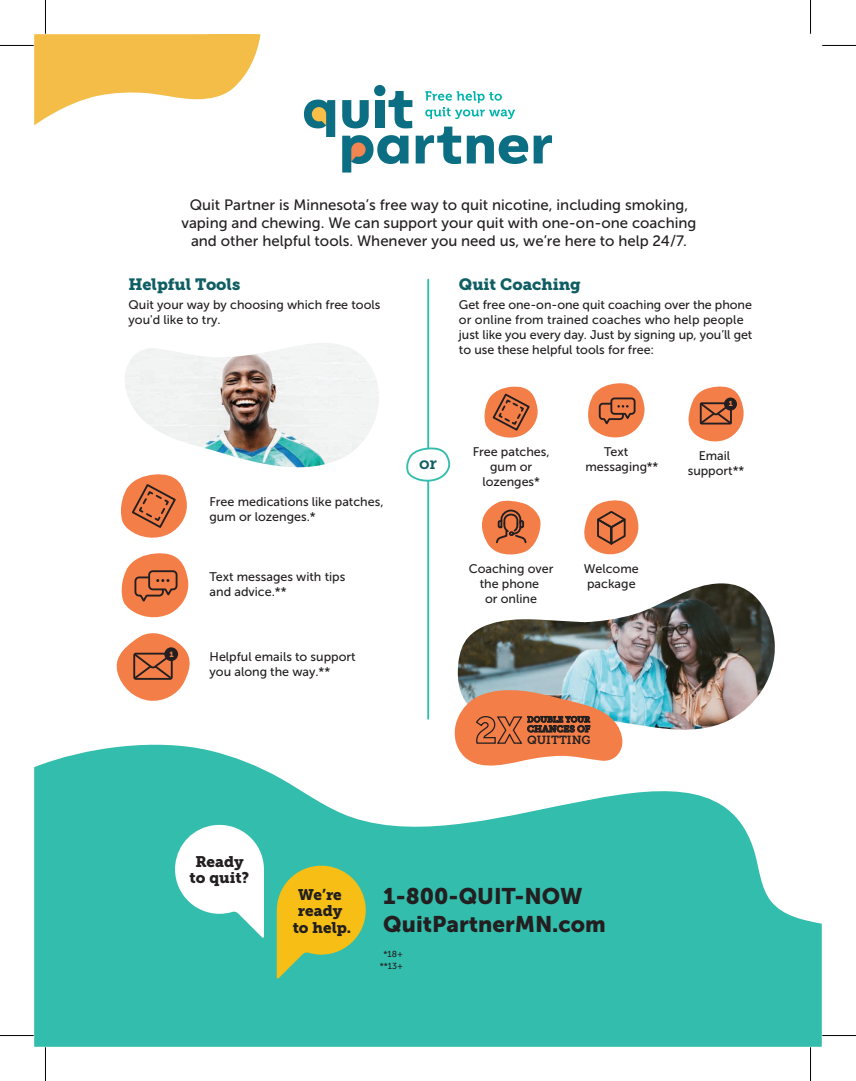
<style>
.page{position:relative;width:856px;height:1081px;background:#fff}
.page>*{position:absolute;margin:0;border:0;box-sizing:border-box;transform-origin:0 0}
.t1{font:22.5px/28px "Museo Sans 900";color:#231f20}
.t2{font:16.75px "Museo Slab 700";color:#0f5e63}
.t3{font:16.25px "Museo Slab 900";color:#0f5e63}
.t4{font:15.25px/16.2px "Museo Slab 900";color:#231f20;text-align:center}
.t5{font:15px/18px "Museo Sans 500";color:#231f20;text-align:center}
.t6{font:12.5px/15px "Museo Sans 500";color:#231f20}
.t7{font:11.75px "Museo Slab 700";color:#231f20}
.t8{font:9.25px "Museo Slab 700";color:#231f20}
.t9{font:8.75px/12.1px "Museo Sans 500";color:#231f20;text-align:center}
.t10{font:8.25px "Museo Slab 700";color:#231f20}
.t11{font:7.62px "Museo Sans 900";color:#f47e47}
.t12{font:7.25px "Museo Sans 900";color:#f47e47}
</style>
<div class="page">
<hr style="left:810px;top:0;width:1px;height:34px;background:#000">
<hr style="left:45px;top:0;width:1px;height:34px;background:#000">
<hr style="left:0;top:1035px;width:34px;height:1px;background:#000">
<hr style="left:0;top:45px;width:34px;height:1px;background:#000">
<hr style="left:822px;top:45px;width:34px;height:1px;background:#000">
<hr style="left:822px;top:1035px;width:34px;height:1px;background:#000">
<hr style="left:45px;top:1047px;width:1px;height:34px;background:#000">
<hr style="left:810px;top:1047px;width:1px;height:34px;background:#000">
<svg style="left:534px;top:135px;width:18px;height:28px"></svg>
<svg style="left:304px;top:100px;width:31px;height:37px"></svg>
<svg style="left:342px;top:85px;width:186px;height:88px"></svg>
<svg style="left:34px;top:34px;width:226px;height:91px"></svg>
<svg style="left:34px;top:712px;width:788px;height:335px;fill:#33bdac"></svg>
<svg style="left:116px;top:633px;width:74px;height:68px"></svg>
<div style="left:133px;top:653px;width:40px;height:27px;border:2px solid #231f20;border-radius:2px"></div>
<div style="left:164px;top:647px;width:14px;height:14px;background:#231f20;border-radius:50%"></div>
<svg style="left:121px;top:553px;width:68px;height:65px"></svg>
<svg style="left:121px;top:475px;width:66px;height:63px"></svg>
<hr style="left:427px;top:280px;width:2px;height:439px;background:#33bdac">
<svg style="left:406px;top:447px;width:45px;height:37px"></svg>
<svg style="left:688px;top:386px;width:56px;height:56px"></svg>
<div style="left:700px;top:402px;width:32px;height:22px;border:2px solid #231f20"></div>
<div style="left:724px;top:398px;width:13px;height:12px;background:#231f20;border-radius:50%"></div>
<svg style="left:588px;top:383px;width:57px;height:55px"></svg>
<svg style="left:484px;top:386px;width:54px;height:52px"></svg>
<img style="left:125px;top:343px;width:254px;height:132px">
<img style="left:457px;top:583px;width:320px;height:151px">
<svg style="left:584px;top:500px;width:55px;height:55px"></svg>
<svg style="left:482px;top:500px;width:59px;height:55px"></svg>
<svg style="left:448px;top:685px;width:176px;height:88px"></svg>
<svg style="left:172px;top:822px;width:92px;height:116px"></svg>
<svg style="left:277px;top:863px;width:91px;height:116px;background:#b3bd49"></svg>
<p class="t5" style="left:181px;top:196px;width:516px">Quit Partner is Minnesota’s free way to quit nicotine, including smoking, vaping and chewing. We can support your quit with one-on-one coaching and other helpful tools. Whenever you need us, we’re here to help 24/7.</p>
<h1 class="t3" style="left:129px;top:275px;width:113px">Helpful Tools</h1>
<p class="t6" style="left:129px;top:297px;width:253px">Quit your way by choosing which free tools you'd like to try.</p>
<h1 class="t3" style="left:459px;top:275px;width:123px">Quit Coaching</h1>
<p class="t6" style="left:459px;top:297px;width:295px">Get free one-on-one quit coaching over the phone or online from trained coaches who help people just like you every day. Just by signing up, you’ll get to use these helpful tools for free:</p>
<p class="t11" style="left:169px;top:650px;width:6px">1</p>
<p class="t6" style="left:210px;top:494px;width:175px">Free medications like patches, gum or lozenges.*</p>
<p class="t6" style="left:210px;top:569px;width:137px">Text messages with tips and advice.**</p>
<p class="t6" style="left:210px;top:649px;width:148px">Helpful emails to support you along the way.**</p>
<p class="t2" style="left:419px;top:454px;width:20px">or</p>
<p class="t12" style="left:729px;top:400px;width:5px">1</p>
<p class="t6" style="left:473px;top:444px;width:78px;text-align:center">Free patches, gum or lozenges*</p>
<p class="t6" style="left:585px;top:445px;width:74px;text-indent:19px">Text messaging**</p>
<p class="t6" style="left:688px;top:448px;width:58px;text-align:center">Email support**</p>
<p class="t6" style="left:469px;top:561px;width:86px;text-align:center">Coaching over the phone<br>or online</p>
<p class="t6" style="left:584px;top:561px;width:56px">Welcome package</p>
<p class="t10" style="left:527px;top:715px;width:64px">DOUBLE YOUR</p>
<p class="t7" style="left:527px;top:733px;width:65px">QUITTING</p>
<p class="t8" style="left:527px;top:724px;width:65px">CHANCES OF</p>
<p class="t4" style="left:190px;top:853px;width:61px">Ready to quit?</p>
<p class="t4" style="left:293px;top:887px;width:60px">We’re ready to help.</p>
<p class="t1" style="left:383px;top:882px;width:224px">1-800-QUIT-NOW<br>QuitPartnerMN.com</p>
<p class="t9" style="left:380px;top:948px;width:25px">*18+ **13+</p>
</div>
